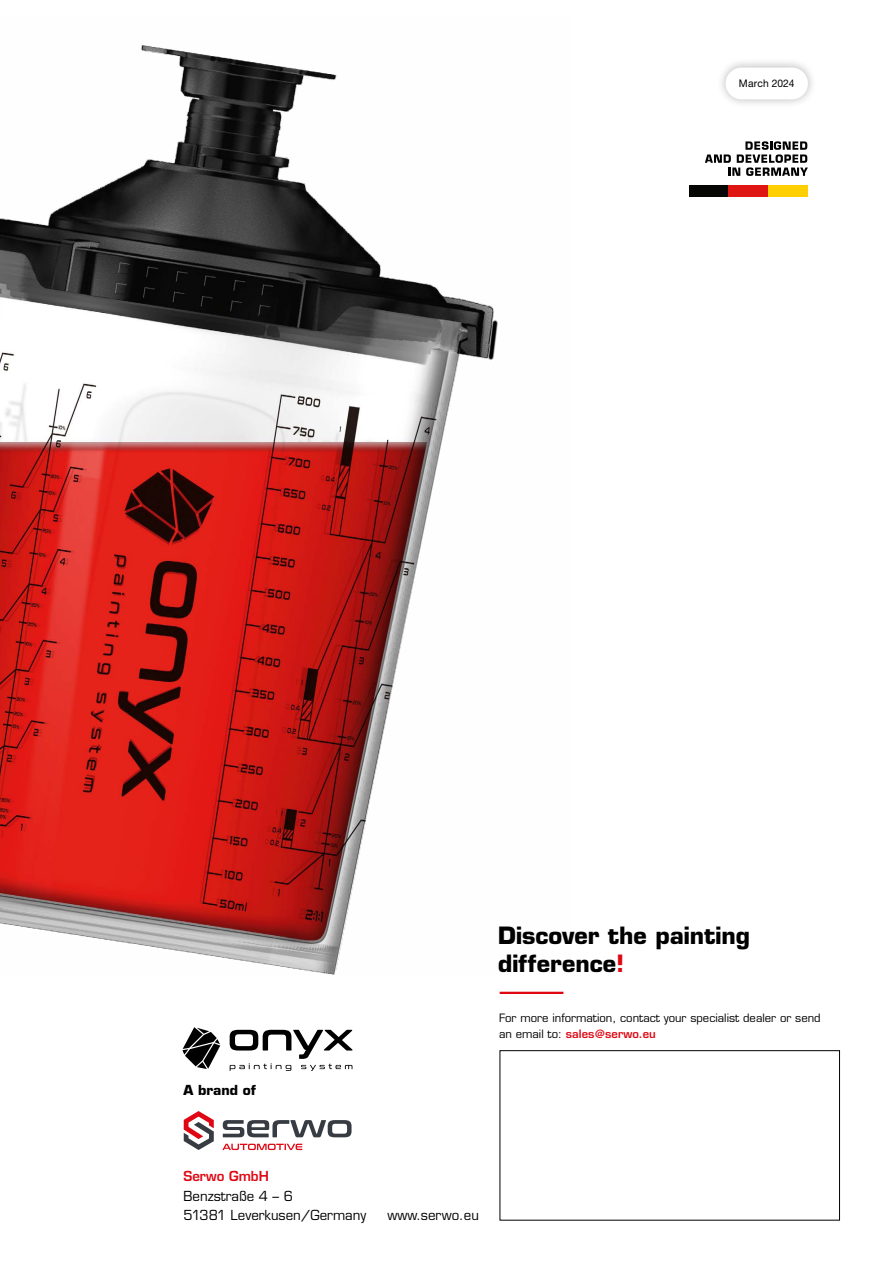
<style>
.page{position:relative;width:893px;height:1263px;background:#fff}
.page>*{position:absolute;margin:0;border:0;box-sizing:border-box;transform-origin:0 0}
.t1{font:700 23.25px/27.9px "Eurostile LT Std";color:#000}
.t2{font:13.5px/19.5px "Eurostile LT Std";color:#000}
.t3{font:600 13.5px "Eurostile LT Std";color:#de0713}
.t4{font:700 13.5px "Eurostile LT Std";color:#000}
.t5{font:11.25px/15.8px "Eurostile LT Std";color:#000}
.t6{font:10.5px "Helvetica Neue LT Pro";letter-spacing:.015em;color:#000}
.s1{color:#de0713}
.s2{font-weight:600;color:#de0713}
</style>
<div class="page">
<svg style="left:223px;top:1120px;width:129px;height:17px"></svg>
<svg style="left:222px;top:1144px;width:80px;height:6px"></svg>
<svg style="left:184px;top:1111px;width:30px;height:39px"></svg>
<div style="left:500px;top:1050px;width:340px;height:170px;border:1px solid #000"></div>
<div style="left:716px;top:58px;width:101px;height:51px;background:#000;opacity:.3"></div>
<div style="left:725px;top:68px;width:83px;height:31px;background:#fff;border-radius:16px"></div>
<svg style="left:230px;top:1030px;width:123px;height:41px"></svg>
<svg style="left:182px;top:1027px;width:38px;height:42px"></svg>
<hr style="left:500px;top:992px;width:63px;height:2px;background:#de0713">
<img style="left:0;top:45px;width:498px;height:929px">
<div style="left:690px;top:185px;width:39px;height:12px;background:#060605"></div>
<div style="left:729px;top:185px;width:39px;height:12px;background:#e01613"></div>
<div style="left:768px;top:185px;width:39px;height:12px;background:#ffcf00"></div>
<svg style="left:705px;top:141px;width:103px;height:35px"></svg>
<p class="t6" style="left:739px;top:77px;width:57px">March 2024</p>
<p class="t4" style="left:183px;top:1081px;width:74px">A brand of</p>
<h1 class="t1" style="left:498px;top:921px;width:254px">Discover the painting difference<span class="s1">!</span></h1>
<p class="t5" style="left:499px;top:1010px;width:323px">For more information, contact your specialist dealer or send an email to: <span class="s2">sales@serwo.eu</span></p>
<p class="t3" style="left:183px;top:1168px;width:87px">Serwo GmbH</p>
<p class="t2" style="left:183px;top:1186px;width:184px">Benzstraße 4 – 6<br>51381 Leverkusen/Germany</p>
<p class="t2" style="left:388px;top:1206px;width:93px">www.serwo.eu</p>
</div>
